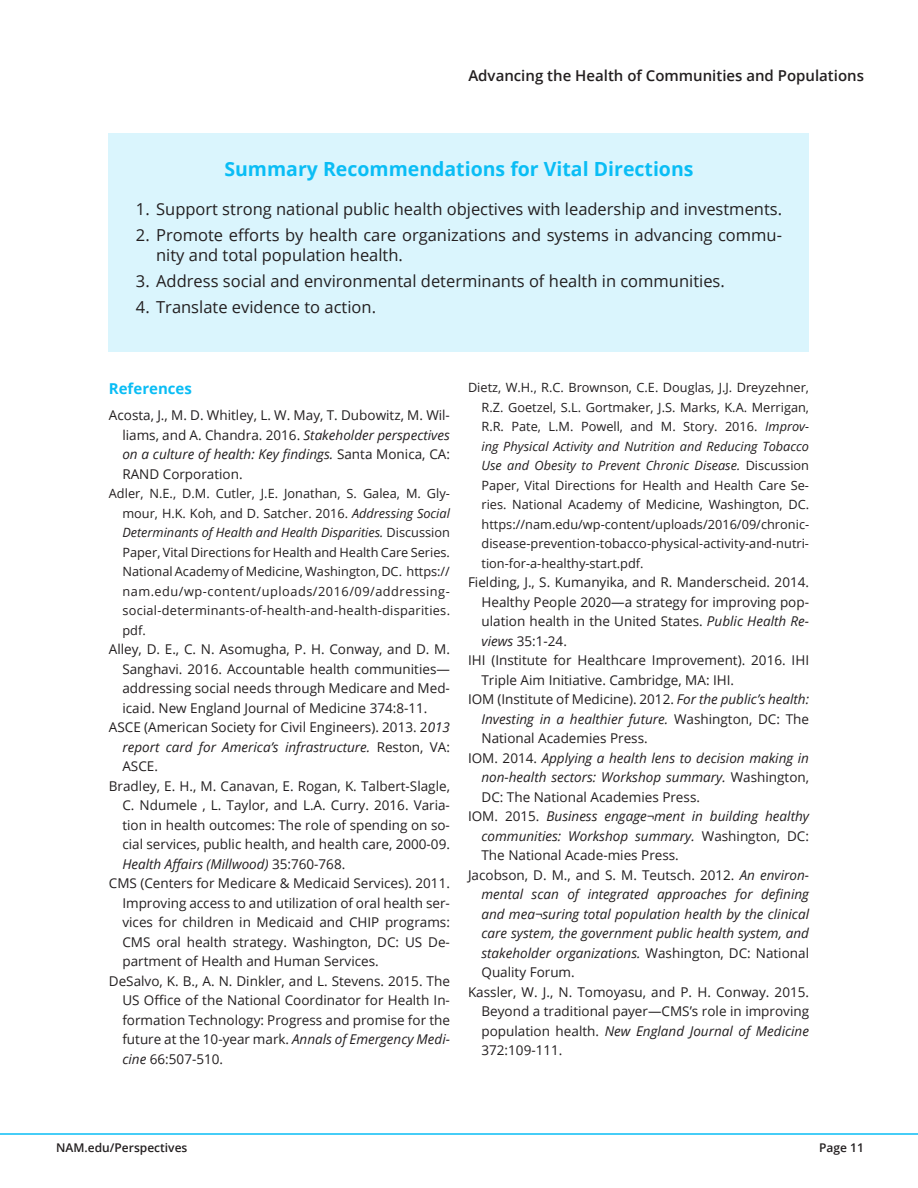
<style>
.page{position:relative;width:918px;height:1188px;background:#fff}
.page>*{position:absolute;margin:0;border:0;box-sizing:border-box;transform-origin:0 0}
.No_indent{font:700 19.5px "Open Sans";color:#0abdf5}
.t1{font:16.5px/19.5px "Open Sans";color:#231f20}
.t2{font:600 15px "Open Sans";color:#231f20}
.A-head{font:700 15px "Open Sans";color:#0abdf5}
.References{font:13.5px/19.5px "Open Sans";color:#231f20;text-align:justify}
.References-2{font:italic 13.5px/19.5px "Open Sans";color:#231f20;text-align:justify}
.References-3{font:12.75px/19.5px "Open Sans";letter-spacing:.005em;color:#231f20;text-align:justify}
.t3{font:600 12px "Open Sans";color:#231f20}
.s1{font-style:italic}
.s2{font-style:normal}
</style>
<div class="page">
<hr style="left:0;top:1133px;width:918px;height:2px;background:#0abdf5">
<div style="left:109px;top:134px;width:700px;height:218px;background:#daf5fd"></div>
<p class="t2" style="left:468px;top:65px;width:397px">Advancing the Health of Communities and Populations</p>
<p class="No_indent" style="left:224px;top:155px;width:471px">Summary Recommendations for Vital Directions</p>
<p class="t1" style="left:136px;top:199px;width:648px">1. Support strong national public health objectives with leadership and investments.</p>
<p class="t1" style="left:156px;top:225px;width:627px;text-indent:-20px">2. Promote efforts by health care organizations and systems in advancing commu&shy;nity and total population health.</p>
<p class="t1" style="left:136px;top:271px;width:591px">3. Address social and environmental determinants of health in communities.</p>
<p class="t1" style="left:136px;top:297px;width:242px">4. Translate evidence to action.</p>
<p class="A-head" style="left:109px;top:378px;width:84px">References</p>
<p class="References" style="left:122px;top:405px;width:329px;text-indent:-14px">Acosta, J., M. D. Whitley, L. W. May, T. Dubowitz, M. Wil&shy;liams, and A. Chandra. 2016. <span class="s1">Stakeholder perspectives on a culture of health: Key findings.</span> Santa Monica, CA:<br>RAND Corporation.</p>
<p class="References-3" style="left:122px;top:483px;width:329px;text-indent:-14px">Adler, N.E., D.M. Cutler, J.E. Jonathan, S. Galea, M. Gly&shy;mour, H.K. Koh, and D. Satcher. 2016. <span class="s1">Addressing Social Determinants of Health and Health Disparities.</span> Discussion Paper, Vital Directions for Health and Health Care Series.<br>National Academy of Medicine, Washington, DC. https:// nam.edu/wp-content/uploads/2016/09/addressing&shy;social-determinants-of-health-and-health-disparities. pdf.</p>
<p class="References" style="left:122px;top:639px;width:329px;text-indent:-14px">Alley, D. E., C. N. Asomugha, P. H. Conway, and D. M.<br>Sanghavi. 2016. Accountable health communities— addressing social needs through Medicare and Med&shy;icaid. New England Journal of Medicine 374:8-11.</p>
<p class="References" style="left:122px;top:717px;width:329px;text-indent:-14px">ASCE (American Society for Civil Engineers). 2013. 2<span class="s1">013 report card for America’s infrastructure.</span> Reston, VA:<br>ASCE.</p>
<p class="References" style="left:122px;top:776px;width:329px;text-indent:-14px">Bradley, E. H., M. Canavan, E. Rogan, K. Talbert-Slagle, C. Ndumele , L. Taylor, and L.A. Curry. 2016. Varia&shy;tion in health outcomes: The role of spending on so&shy;cial services, public health, and health care, 2000-09.<br><span class="s1">Health Affairs (Millwood)</span> 35:760-768.</p>
<p class="References" style="left:122px;top:873px;width:329px;text-indent:-14px">CMS (Centers for Medicare &amp; Medicaid Services). 2011.<br>Improving access to and utilization of oral health ser&shy;vices for children in Medicaid and CHIP programs:<br>CMS oral health strategy. Washington, DC: US De&shy;partment of Health and Human Services.</p>
<p class="References" style="left:122px;top:971px;width:329px;text-indent:-14px">DeSalvo, K. B., A. N. Dinkler, and L. Stevens. 2015. The US Office of the National Coordinator for Health In&shy;formation Technology: Progress and promise for the future at the 10-year mark. <span class="s1">Annals of Emergency Medi&shy;cine</span> 66:507-510.</p>
<p class="References-3" style="left:482px;top:377px;width:329px;text-indent:-14px">Dietz, W.H., R.C. Brownson, C.E. Douglas, J.J. Dreyzehner, R.Z. Goetzel, S.L. Gortmaker, J.S. Marks, K.A. Merrigan, R.R. Pate, L.M. Powell, and M. Story. 2016. <span class="s1">Improv&shy;ing Physical Activity and Nutrition and Reducing Tobacco Use and Obesity to Prevent Chronic Disease.</span> Discussion Paper, Vital Directions for Health and Health Care Se&shy;ries. National Academy of Medicine, Washington, DC. https://nam.edu/wp-content/uploads/2016/09/chronic&shy;disease-prevention-tobacco-physical-activity-and-nutri&shy;tion-for-a-healthy-start.pdf.</p>
<p class="References" style="left:482px;top:572px;width:329px;text-indent:-14px">Fielding, J., S. Kumanyika, and R. Manderscheid. 2014.<br>Healthy People 2020—a strategy for improving pop&shy;ulation health in the United States. <span class="s1">Public Health Re&shy;views</span> 35:1-24.</p>
<p class="References" style="left:482px;top:650px;width:329px;text-indent:-14px">IHI (Institute for Healthcare Improvement). 2016. IHI<br>Triple Aim Initiative. Cambridge, MA: IHI.</p>
<p class="References" style="left:482px;top:689px;width:329px;text-indent:-14px">IOM (Institute of Medicine). 2012. <span class="s1">For the public’s health:<br>Investing in a healthier future.</span> Washington, DC: The National Academies Press.</p>
<p class="References-2" style="left:482px;top:748px;width:329px;text-indent:-14px"><span class="s2">IOM. 2014.</span> Applying a health lens to decision making in non-health sectors: Workshop summary. <span class="s2">Washington, DC: The National Academies Press.</span></p>
<p class="References-2" style="left:482px;top:806px;width:329px;text-indent:-14px"><span class="s2">IOM. 2015.</span> Business engage¬ment in building healthy communities: Workshop summary. <span class="s2">Washington, DC:<br>The National Acade-mies Press.</span></p>
<p class="References-2" style="left:482px;top:865px;width:329px;text-indent:-14px"><span class="s2">Jacobson, D. M., and S. M. Teutsch. 2012.</span> An environ&shy;mental scan of integrated approaches for defining and mea¬suring total population health by the clinical care system, the government public health system, and stakeholder organizations. <span class="s2">Washington, DC: National Quality Forum.</span></p>
<p class="References" style="left:482px;top:982px;width:329px;text-indent:-14px">Kassler, W. J., N. Tomoyasu, and P. H. Conway. 2015.<br>Beyond a traditional payer—CMS’s role in improving population health. <span class="s1">New England Journal of Medicine </span>372:109-111.</p>
<p class="t3" style="left:56px;top:1140px;width:133px">NAM.edu/Perspectives</p>
<p class="t3" style="left:819px;top:1140px;width:46px">Page 11</p>
</div>
